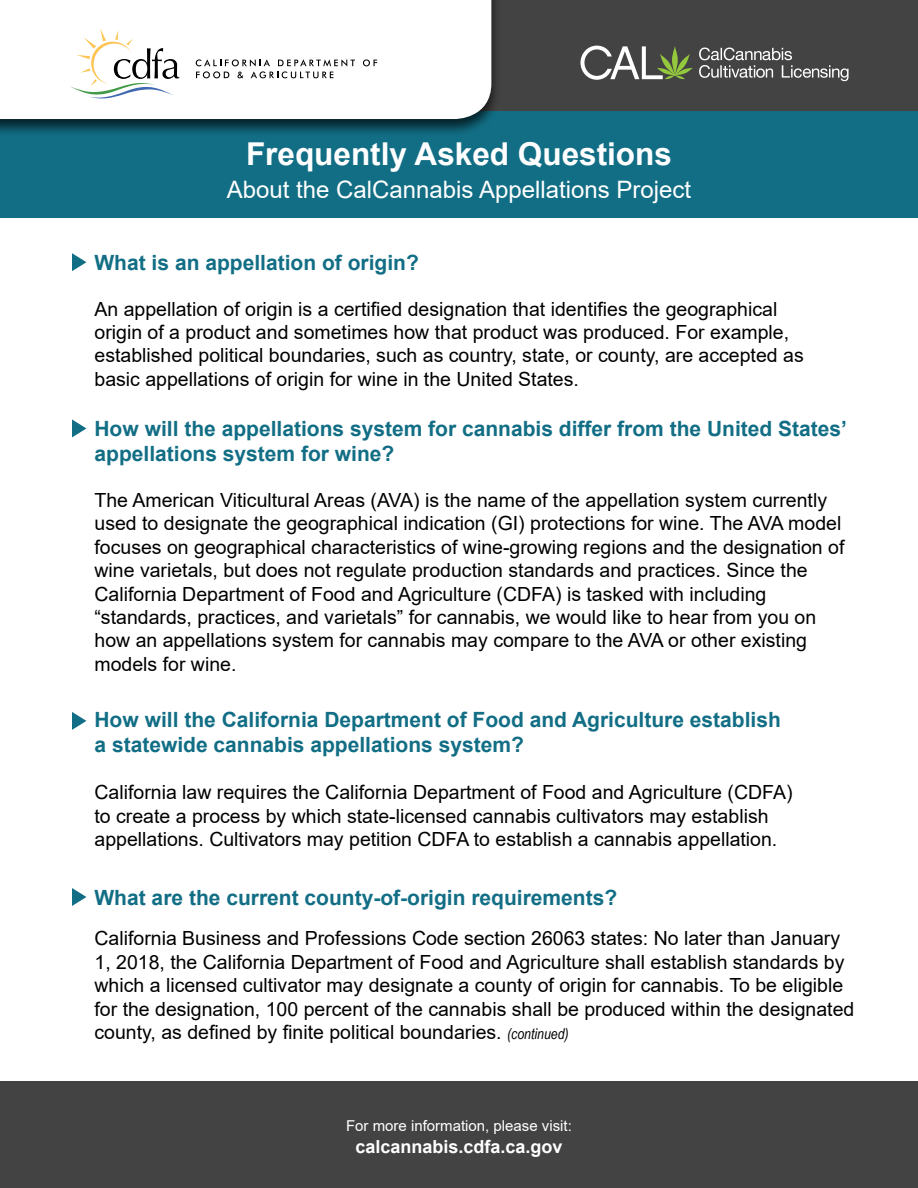
<style>
.page{position:relative;width:918px;height:1188px;background:#fff}
.page>*{position:absolute;margin:0;border:0;box-sizing:border-box;transform-origin:0 0}
.t1{font:700 31.5px "Arial";color:#fff}
.Sub_header{font:24px "Arial";color:#fff}
.t2{font:700 21px/25.2px "Arial";color:#126e85}
.t3{font:19.5px/23.4px "Arial";color:#000}
.t4{font:700 18px "Arial";color:#fff}
.t5{font:15px "Arial";color:#fff}
.s1{font-family:"Arial Narrow";font-style:italic;font-size:15px}
</style>
<div class="page">
<div style="left:0;top:0;width:918px;height:218px;background:#126e85"></div>
<div style="left:0;top:0;width:918px;height:111px;background:#424342"></div>
<div style="left:0;top:0;width:501px;height:137px;background:#000;opacity:.69"></div>
<div style="left:0;top:0;width:491px;height:119px;background:#fff"></div>
<svg style="left:363px;top:59px;width:14px;height:7px"></svg>
<svg style="left:196px;top:59px;width:159px;height:19px"></svg>
<svg style="left:70px;top:28px;width:109px;height:74px"></svg>
<svg style="left:580px;top:46px;width:113px;height:34px"></svg>
<svg style="left:699px;top:48px;width:150px;height:33px"></svg>
<div style="left:0;top:1082px;width:918px;height:106px;background:#424342"></div>
<svg style="left:72px;top:253px;width:14px;height:18px"></svg>
<svg style="left:72px;top:419px;width:14px;height:18px"></svg>
<svg style="left:72px;top:712px;width:14px;height:18px"></svg>
<svg style="left:72px;top:888px;width:14px;height:18px"></svg>
<h1 class="t1" style="left:246px;top:131px;width:427px">Frequently Asked Questions</h1>
<h2 class="Sub_header" style="left:227px;top:173px;width:466px">About the CalCannabis Appellations Project</h2>
<p class="t2" style="left:94px;top:250px;width:326px">What is an appellation of origin?</p>
<p class="t3" style="left:94px;top:297px;width:711px">An appellation of origin is a certified designation that identifies the geographical origin of a product and sometimes how that product was produced. For example, established political boundaries, such as country, state, or county, are accepted as basic appellations of origin for wine in the United States.</p>
<p class="t2" style="left:94px;top:416px;width:754px">How will the appellations system for cannabis differ from the United States’ appellations system for wine?</p>
<p class="t3" style="left:94px;top:488px;width:752px">The American Viticultural Areas (AVA) is the name of the appellation system currently used to designate the geographical indication (GI) protections for wine. The AVA model focuses on geographical characteristics of wine-growing regions and the designation of wine varietals, but does not regulate production standards and practices. Since the California Department of Food and Agriculture (CDFA) is tasked with including “standards, practices, and varietals” for cannabis, we would like to hear from you on how an appellations system for cannabis may compare to the AVA or other existing models for wine.</p>
<p class="t2" style="left:94px;top:707px;width:688px">How will the California Department of Food and Agriculture establish a statewide cannabis appellations system?</p>
<p class="t3" style="left:94px;top:781px;width:700px">California law requires the California Department of Food and Agriculture (CDFA) to create a process by which state-licensed cannabis cultivators may establish appellations. Cultivators may petition CDFA to establish a cannabis appellation.</p>
<p class="t2" style="left:94px;top:885px;width:524px">What are the current county-of-origin requirements?</p>
<p class="t3" style="left:94px;top:927px;width:761px">California Business and Professions Code section 26063 states: No later than January 1, 2018, the California Department of Food and Agriculture shall establish standards by which a licensed cultivator may designate a county of origin for cannabis. To be eligible for the designation, 100 percent of the cannabis shall be produced within the designated county, as defined by finite political boundaries. <span class="s1">(continued)</span></p>
<p class="t5" style="left:346px;top:1116px;width:227px">For more information, please visit:</p>
<p class="t4" style="left:355px;top:1134px;width:209px">calcannabis.cdfa.ca.gov</p>
</div>
